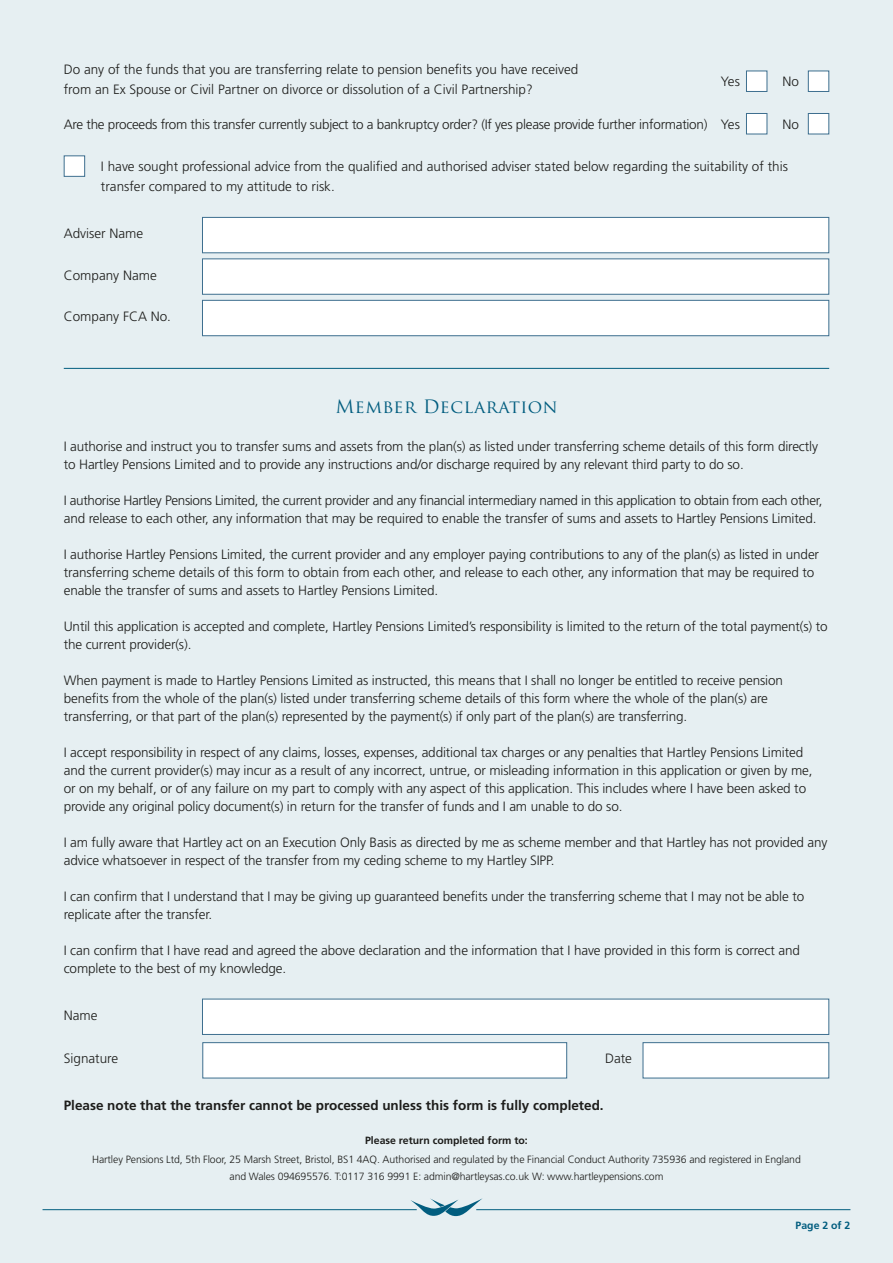
<style>
.page{position:relative;width:893px;height:1263px;background:#e6eff2}
.page>*{position:absolute;margin:0;border:0;box-sizing:border-box;transform-origin:0 0}
.t1{font:18px "Trajan Pro";letter-spacing:.03em;color:#015d7f}
.t2{font:300 13.5px/18px "Frutiger";letter-spacing:-.01em;color:#1d1d1b}
.t3{font:700 13.5px "Frutiger";color:#1d1d1b}
.t4{font:300 10.5px/19.5px "Frutiger";letter-spacing:-.01em;color:#1d1d1b;text-align:center}
.t5{font:700 10.5px "Frutiger";color:#015d7f}
.s1{font-weight:700}
</style>
<div class="page">
<hr style="left:43px;top:1209px;width:374px;height:1px;background:#015d7f">
<hr style="left:476px;top:1209px;width:374px;height:1px;background:#015d7f">
<svg style="left:410px;top:1198px;width:73px;height:18px"></svg>
<div style="left:202px;top:217px;width:627px;height:36px;background:#fff;border:1px solid #3e6f8f"></div>
<div style="left:202px;top:258px;width:627px;height:37px;background:#fff;border:1px solid #3e6f8f"></div>
<div style="left:202px;top:300px;width:627px;height:36px;background:#fff;border:1px solid #3e6f8f"></div>
<div style="left:746px;top:71px;width:21px;height:21px;background:#fff;border:1px solid #3e6f8f"></div>
<div style="left:808px;top:71px;width:21px;height:21px;background:#fff;border:1px solid #3e6f8f"></div>
<div style="left:746px;top:113px;width:21px;height:21px;background:#fff;border:1px solid #3e6f8f"></div>
<div style="left:808px;top:113px;width:21px;height:21px;background:#fff;border:1px solid #3e6f8f"></div>
<hr style="left:64px;top:368px;width:765px;height:1px;background:#015d7f">
<div style="left:64px;top:155px;width:21px;height:22px;background:#fff;border:1px solid #3e6f8f"></div>
<div style="left:202px;top:999px;width:627px;height:36px;background:#fff;border:1px solid #3e6f8f"></div>
<div style="left:643px;top:1042px;width:186px;height:36px;background:#fff;border:1px solid #3e6f8f"></div>
<div style="left:202px;top:1042px;width:365px;height:36px;background:#fff;border:1px solid #3e6f8f"></div>
<p class="t2" style="left:64px;top:60px;width:516px;line-height:19.5px">Do any of the funds that you are transferring relate to pension benefits you have received from an Ex Spouse or Civil Partner on divorce or dissolution of a Civil Partnership?</p>
<p class="t2" style="left:721px;top:73px;width:21px">Yes</p>
<p class="t2" style="left:782px;top:73px;width:18px">No</p>
<p class="t2" style="left:64px;top:116px;width:645px">Are the proceeds from this transfer currently subject to a bankruptcy order? (If yes please provide further information)</p>
<p class="t2" style="left:721px;top:115px;width:21px">Yes</p>
<p class="t2" style="left:782px;top:115px;width:18px">No</p>
<p class="t2" style="left:101px;top:158px;width:688px">I have sought professional advice from the qualified and authorised adviser stated below regarding the suitability of this</p>
<p class="t2" style="left:101px;top:177px;width:235px">transfer compared to my attitude to risk.</p>
<p class="t2" style="left:64px;top:225px;width:81px">Adviser Name</p>
<p class="t2" style="left:64px;top:266px;width:95px">Company Name</p>
<p class="t2" style="left:64px;top:307px;width:109px">Company FCA No.</p>
<p class="t1" style="left:335px;top:395px;width:224px">Member Declaration</p>
<p class="t2" style="left:64px;top:437px;width:756px">I authorise and instruct you to transfer sums and assets from the plan(s) as listed under transferring scheme details of this form directly</p>
<p class="t2" style="left:64px;top:455px;width:681px">to Hartley Pensions Limited and to provide any instructions and/or discharge required by any relevant third party to do so.</p>
<p class="t2" style="left:64px;top:491px;width:760px">I authorise Hartley Pensions Limited, the current provider and any financial intermediary named in this application to obtain from each other, and release to each other, any information that may be required to enable the transfer of sums and assets to Hartley Pensions Limited.</p>
<p class="t2" style="left:64px;top:545px;width:757px">I authorise Hartley Pensions Limited, the current provider and any employer paying contributions to any of the plan(s) as listed in under</p>
<p class="t2" style="left:64px;top:563px;width:752px">transferring scheme details of this form to obtain from each other, and release to each other, any information that may be required to</p>
<p class="t2" style="left:64px;top:581px;width:376px">enable the transfer of sums and assets to Hartley Pensions Limited.</p>
<p class="t2" style="left:64px;top:617px;width:765px">Until this application is accepted and complete, Hartley Pensions Limited’s responsibility is limited to the return of the total payment(s) to</p>
<p class="t2" style="left:64px;top:635px;width:129px">the current provider(s).</p>
<p class="t2" style="left:64px;top:671px;width:721px">When payment is made to Hartley Pensions Limited as instructed, this means that I shall no longer be entitled to receive pension</p>
<p class="t2" style="left:64px;top:689px;width:706px">benefits from the whole of the plan(s) listed under transferring scheme details of this form where the whole of the plan(s) are</p>
<p class="t2" style="left:64px;top:707px;width:625px">transferring, or that part of the plan(s) represented by the payment(s) if only part of the plan(s) are transferring.</p>
<p class="t2" style="left:64px;top:743px;width:741px">I accept responsibility in respect of any claims, losses, expenses, additional tax charges or any penalties that Hartley Pensions Limited</p>
<p class="t2" style="left:64px;top:761px;width:750px">and the current provider(s) may incur as a result of any incorrect, untrue, or misleading information in this application or given by me,</p>
<p class="t2" style="left:64px;top:779px;width:744px">or on my behalf, or of any failure on my part to comply with any aspect of this application. This includes where I have been asked to</p>
<p class="t2" style="left:64px;top:797px;width:560px">provide any original policy document(s) in return for the transfer of funds and I am unable to do so.</p>
<p class="t2" style="left:64px;top:833px;width:765px">I am fully aware that Hartley act on an Execution Only Basis as directed by me as scheme member and that Hartley has not provided any advice whatsoever in respect of the transfer from my ceding scheme to my Hartley SIPP.</p>
<p class="t2" style="left:64px;top:887px;width:742px">I can confirm that I understand that I may be giving up guaranteed benefits under the transferring scheme that I may not be able to replicate after the transfer.</p>
<p class="t2" style="left:64px;top:941px;width:738px">I can confirm that I have read and agreed the above declaration and the information that I have provided in this form is correct and</p>
<p class="t2" style="left:64px;top:959px;width:224px">complete to the best of my knowledge.</p>
<p class="t2" style="left:64px;top:1006px;width:35px">Name</p>
<p class="t2" style="left:64px;top:1050px;width:56px">Signature</p>
<p class="t2" style="left:605px;top:1050px;width:28px">Date</p>
<p class="t3" style="left:64px;top:1097px;width:541px">Please note that the transfer cannot be processed unless this form is fully completed.</p>
<p class="t4" style="left:92px;top:1130px;width:710px"><span class="s1">Please return completed form to:<br></span>Hartley Pensions Ltd, 5th Floor, 25 Marsh Street, Bristol, BS1 4AQ. Authorised and regulated by the Financial Conduct Authority 735936 and registered in England</p>
<p class="t4" style="left:230px;top:1166px;width:435px">and Wales 094695576. T:0117 316 9991 E: admin@hartleysas.co.uk W: www.hartleypensions.com</p>
<p class="t5" style="left:796px;top:1219px;width:56px">Page 2 of 2</p>
</div>
